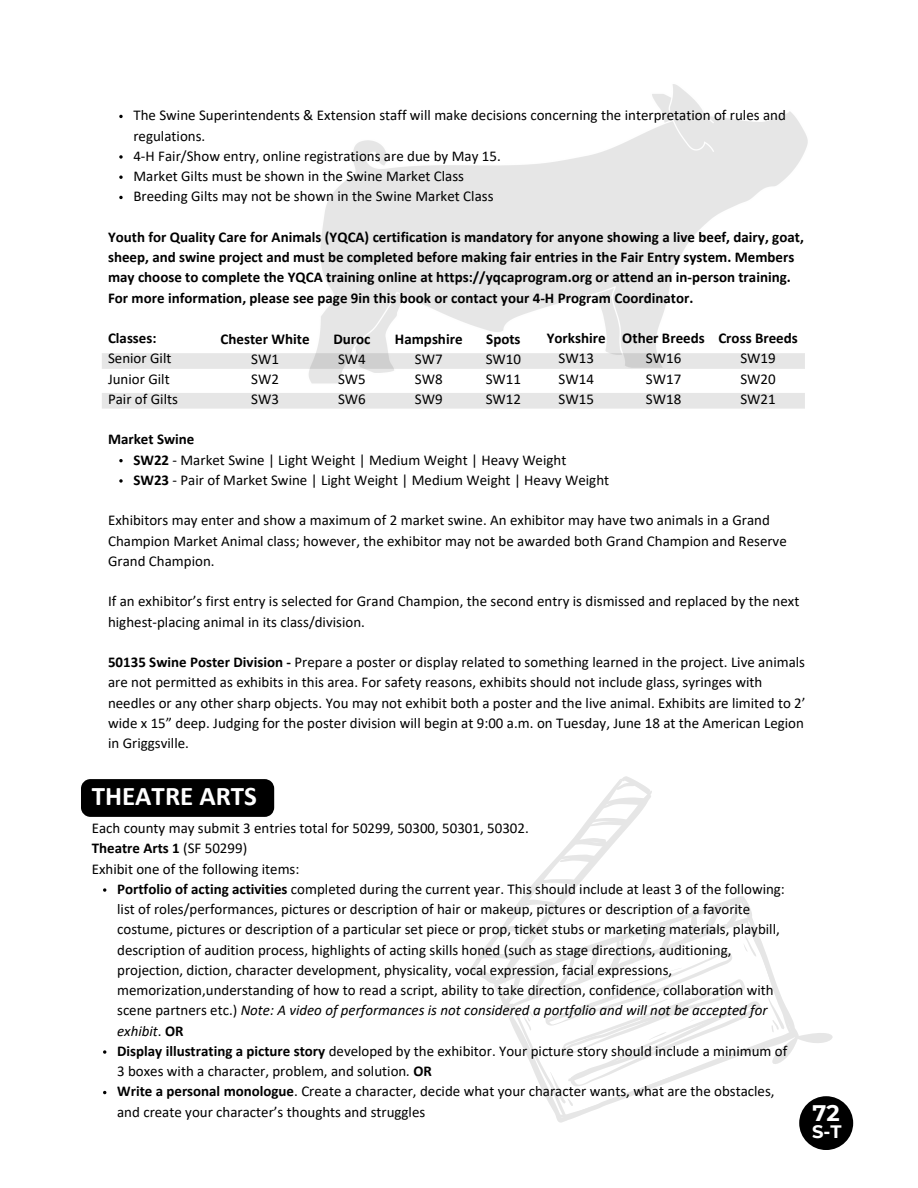
<style>
.page{position:relative;width:918px;height:1188px;background:#fff}
.page>*{position:absolute;margin:0;border:0;box-sizing:border-box;transform-origin:0 0}
.t1{font:700 27px "Calibri";color:#fff}
.t2{font:700 22.5px "Montserrat";color:#fff}
.t3{font:700 18px "Montserrat";color:#fff}
.t4{font:15px/20.2px "Calibri";color:#000}
.t5{font:700 15px/20.2px "Calibri";color:#000}
.s1{font-weight:700}
.s2{font-style:italic}
</style>
<div class="page">
<svg style="left:119px;top:115px;width:4px;height:3px"></svg>
<svg style="left:119px;top:155px;width:4px;height:4px"></svg>
<svg style="left:119px;top:176px;width:4px;height:3px"></svg>
<svg style="left:119px;top:196px;width:4px;height:3px"></svg>
<svg style="left:119px;top:459px;width:4px;height:3px"></svg>
<svg style="left:119px;top:479px;width:4px;height:4px"></svg>
<svg style="left:468px;top:776px;width:386px;height:347px"></svg>
<div style="left:799px;top:1096px;width:54px;height:54px;background:#000;border-radius:50%"></div>
<svg style="left:102px;top:353px;width:703px;height:16px;background:#e3e3e3"></svg>
<div style="left:102px;top:393px;width:703px;height:16px;background:#e6e6e6"></div>
<svg style="left:103px;top:888px;width:3px;height:4px"></svg>
<svg style="left:103px;top:1050px;width:3px;height:4px"></svg>
<div style="left:81px;top:779px;width:193px;height:38px;background:#000"></div>
<p class="t4" style="left:133px;top:107px;width:654px">The Swine Superintendents &amp; Extension staff will make decisions concerning the interpretation of rules and regulations.<br>4-H Fair/Show entry, online registrations are due by May 15.<br>Market Gilts must be shown in the Swine Market Class<br>Breeding Gilts may not be shown in the Swine Market Class</p>
<p class="t5" style="left:108px;top:228px;width:697px">Youth for Quality Care for Animals (YQCA) certification is mandatory for anyone showing a live beef, dairy, goat, sheep, and swine project and must be completed before making fair entries in the Fair Entry system. Members may choose to complete the YQCA training online at https://yqcaprogram.org or attend an in-person training.<br>For more information, please see page 9in this book or contact your 4-H Program Coordinator.</p>
<p class="t5" style="left:108px;top:329px;width:50px">Classes:</p>
<p class="t4" style="left:108px;top:350px;width:71px">Senior Gilt<br>Junior Gilt<br>Pair of Gilts</p>
<p class="t4" style="left:133px;top:431px;width:477px;text-indent:-25px"><span class="s1">Market Swine<br>SW22</span> - Market Swine | Light Weight | Medium Weight | Heavy Weight<br><span class="s1">SW23</span> - Pair of Market Swine | Light Weight | Medium Weight | Heavy Weight</p>
<p class="t4" style="left:108px;top:512px;width:680px">Exhibitors may enter and show a maximum of 2 market swine. An exhibitor may have two animals in a Grand<br>Champion Market Animal class; however, the exhibitor may not be awarded both Grand Champion and Reserve<br>Grand Champion.</p>
<p class="t4" style="left:108px;top:593px;width:693px">If an exhibitor’s first entry is selected for Grand Champion, the second entry is dismissed and replaced by the next highest-placing animal in its class/division.</p>
<p class="t4" style="left:108px;top:653px;width:699px"><span class="s1">50135 Swine Poster Division -</span> Prepare a poster or display related to something learned in the project. Live animals are not permitted as exhibits in this area. For safety reasons, exhibits should not include glass, syringes with needles or any other sharp objects. You may not exhibit both a poster and the live animal. Exhibits are limited to 2’ wide x 15” deep. Judging for the poster division will begin at 9:00 a.m. on Tuesday, June 18 at the American Legion in Griggsville.</p>
<p class="t5" style="left:547px;top:329px;width:60px">Yorkshire</p>
<p class="t4" style="left:559px;top:349px;width:37px;text-align:justify">SW13<br>SW14<br>SW15</p>
<p class="t5" style="left:622px;top:329px;width:84px">Other Breeds</p>
<p class="t4" style="left:646px;top:349px;width:37px;text-align:justify">SW16<br>SW17<br>SW18</p>
<p class="t5" style="left:718px;top:329px;width:81px">Cross Breeds</p>
<p class="t4" style="left:740px;top:349px;width:37px;text-align:justify">SW19<br>SW20<br>SW21</p>
<p class="t5" style="left:221px;top:330px;width:91px">Chester White</p>
<p class="t4" style="left:251px;top:350px;width:29px;text-align:justify">SW1<br>SW2<br>SW3</p>
<p class="t5" style="left:395px;top:330px;width:69px">Hampshire</p>
<p class="t4" style="left:415px;top:350px;width:29px;text-align:justify">SW7<br>SW8<br>SW9</p>
<p class="t5" style="left:486px;top:330px;width:36px">Spots</p>
<p class="t4" style="left:486px;top:350px;width:37px;text-align:justify">SW10<br>SW11<br>SW12</p>
<p class="t5" style="left:333px;top:330px;width:39px">Duroc</p>
<p class="t4" style="left:338px;top:350px;width:29px;text-align:justify">SW4<br>SW5<br>SW6</p>
<h1 class="t1" style="left:92px;top:784px;width:167px">THEATRE ARTS</h1>
<p class="t4" style="left:92px;top:819px;width:439px">Each county may submit 3 entries total for 50299, 50300, 50301, 50302.<br><span class="s1">Theatre Arts 1</span> (SF 50299)<br>Exhibit one of the following items:</p>
<p class="t4" style="left:117px;top:880px;width:672px"><span class="s1">Portfolio of acting activities</span> completed during the current year. This should include at least 3 of the following: list of roles/performances, pictures or description of hair or makeup, pictures or description of a favorite costume, pictures or description of a particular set piece or prop, ticket stubs or marketing materials, playbill, description of audition process, highlights of acting skills honed (such as stage directions, auditioning, projection, diction, character development, physicality, vocal expression, facial expressions, memorization,understanding of how to read a script, ability to take direction, confidence, collaboration with scene partners etc.) <span class="s2">Note: A video of performances is not considered a portfolio and will not be accepted for exhibit</span>. <span class="s1">OR<br>Display illustrating a picture story</span> developed by the exhibitor. Your picture story should include a minimum of 3 boxes with a character, problem, and solution<span class="s2">.</span> <span class="s1">OR<br>Write a personal monologue</span>. Create a character, decide what your character wants, what are the obstacles, and create your character’s thoughts and struggles</p>
<h2 class="t2" style="left:813px;top:1099px;width:29px">72</h2>
<p class="t3" style="left:812px;top:1121px;width:31px">S-T</p>
</div>
